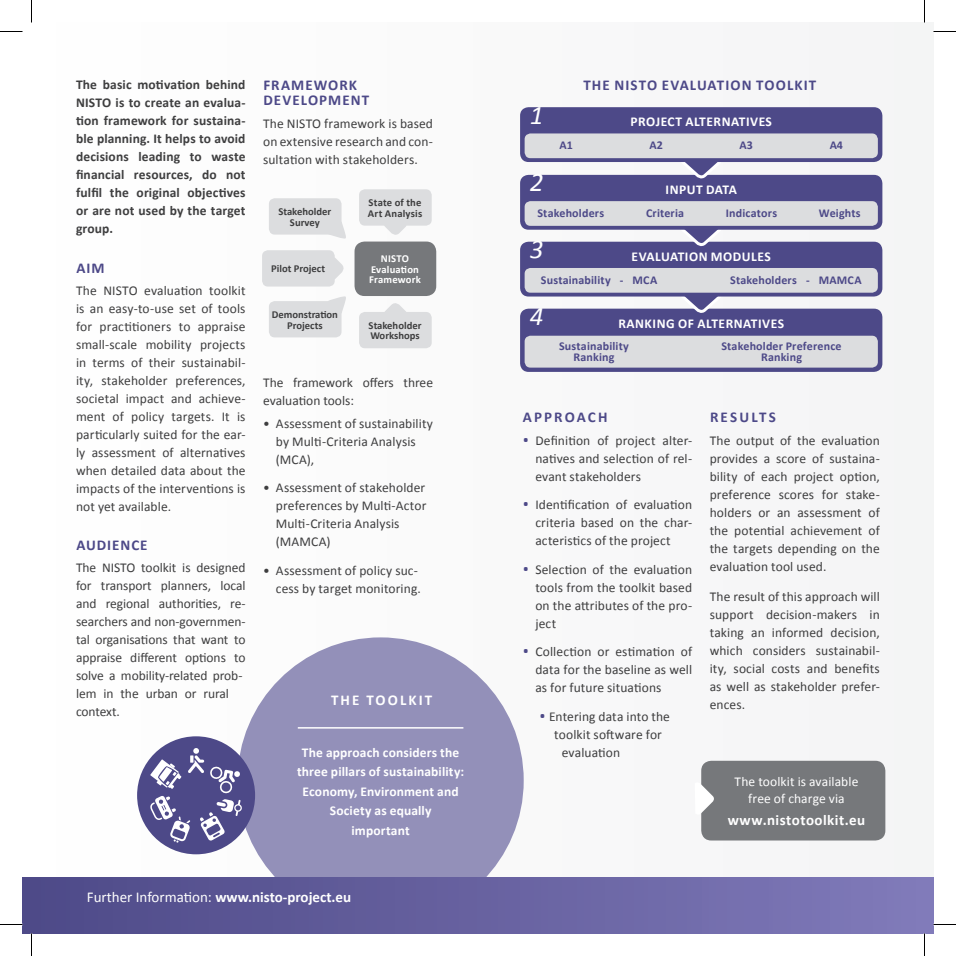
<style>
.page{position:relative;width:956px;height:956px;background:#fff}
.page>*{position:absolute;margin:0;border:0;box-sizing:border-box;transform-origin:0 0}
.t1{font:italic 27px "Calibri";color:#fff}
.t2{font:700 15px/15px "Calibri";letter-spacing:.07em;color:#4d4988}
.t3{font:700 15px "Calibri";color:#fff}
.t4{font:700 15px "Calibri";letter-spacing:.03em;color:#fff}
.t5{font:700 15px "Calibri";letter-spacing:.14em;color:#fff}
.t6{font:700 15px "Calibri";letter-spacing:.135em;color:#4d4988}
.t7{font:700 15px "Calibri";letter-spacing:.145em;color:#4d4988}
.t8{font:13.5px/18px "Calibri";letter-spacing:.005em;color:#3e3e3f;text-align:justify}
.t9{font:700 13.5px/18px "Calibri";letter-spacing:.01em;color:#3e3e3f;text-align:justify}
.t10{font:700 13.5px/19.5px "Calibri";letter-spacing:.01em;color:#fff;text-align:center}
.t11{font:700 13.5px "Calibri";letter-spacing:.04em;color:#fff}
.t12{font:13.5px/16.2px "Calibri";letter-spacing:.005em;color:#fff;text-align:center}
.t13{font:700 12px/10.5px "Calibri";letter-spacing:.015em;color:#4d4988;text-align:center}
.t14{font:700 10.65px/10.5px "Calibri";color:#3e3e3f;text-align:center}
.t15{font:700 10.65px/10.5px "Calibri";letter-spacing:.015em;color:#fff;text-align:center}
.t16{font:700 10.65px/10.5px "Calibri";letter-spacing:.02em;color:#3e3e3f}
.s1{font-weight:400}
</style>
<div class="page">
<div style="left:23px;top:23px;width:910px;height:910px;background:#fafafa"></div>
<div style="left:701px;top:761px;width:184px;height:79px;background:#76787b;border-radius:10px"></div>
<div style="left:237px;top:637px;width:287px;height:287px;background:#9390b9;border-radius:50%"></div>
<div style="left:23px;top:878px;width:910px;height:55px;background:linear-gradient(to right,#4d4987,#807ab9)"></div>
<div style="left:137px;top:736px;width:118px;height:118px;background:#4d4988;border-radius:50%"></div>
<svg style="left:150px;top:748px;width:92px;height:95px"></svg>
<hr style="left:298px;top:727px;width:165px;height:2px;background:#fff">
<svg style="left:701px;top:781px;width:13px;height:35px"></svg>
<div style="left:355px;top:242px;width:81px;height:54px;background:#76787b;border-radius:10px"></div>
<svg style="left:385px;top:226px;width:21px;height:9px"></svg>
<svg style="left:385px;top:303px;width:21px;height:9px"></svg>
<svg style="left:335px;top:258px;width:9px;height:21px"></svg>
<div style="left:359px;top:189px;width:73px;height:37px;background:#dcdddf;border-radius:6px"></div>
<div style="left:262px;top:250px;width:73px;height:37px;background:#dcdddf;border-radius:6px"></div>
<svg style="left:332px;top:224px;width:14px;height:15px"></svg>
<svg style="left:329px;top:296px;width:17px;height:15px"></svg>
<div style="left:359px;top:312px;width:73px;height:36px;background:#dcdddf;border-radius:6px"></div>
<div style="left:269px;top:198px;width:73px;height:37px;background:#dcdddf;border-radius:6px"></div>
<div style="left:269px;top:301px;width:73px;height:36px;background:#dcdddf;border-radius:6px"></div>
<div style="left:520px;top:309px;width:362px;height:63px;background:#4d4988;border-radius:9px"></div>
<div style="left:525px;top:336px;width:353px;height:32px;background:#dcdddf;border-radius:6px"></div>
<svg style="left:679px;top:297px;width:44px;height:16px"></svg>
<div style="left:520px;top:242px;width:362px;height:55px;background:#4d4988;border-radius:9px"></div>
<div style="left:525px;top:268px;width:353px;height:25px;background:#dcdddf;border-radius:6px"></div>
<svg style="left:679px;top:230px;width:44px;height:17px"></svg>
<div style="left:520px;top:175px;width:362px;height:55px;background:#4d4988;border-radius:9px"></div>
<div style="left:525px;top:201px;width:353px;height:25px;background:#dcdddf;border-radius:6px"></div>
<svg style="left:679px;top:162px;width:44px;height:17px"></svg>
<div style="left:520px;top:107px;width:362px;height:55px;background:#4d4988;border-radius:9px"></div>
<div style="left:525px;top:133px;width:353px;height:25px;background:#dcdddf;border-radius:6px"></div>
<svg style="left:0;top:31px;width:22px;height:1px"></svg>
<svg style="left:933px;top:31px;width:23px;height:1px"></svg>
<svg style="left:0;top:924px;width:22px;height:1px"></svg>
<svg style="left:933px;top:924px;width:23px;height:1px"></svg>
<svg style="left:31px;top:0;width:1px;height:23px"></svg>
<svg style="left:31px;top:933px;width:1px;height:23px"></svg>
<svg style="left:924px;top:0;width:1px;height:23px"></svg>
<svg style="left:924px;top:933px;width:1px;height:23px"></svg>
<p class="t9" style="left:76px;top:76px;width:171px">The basic motivation behind NISTO is to create an evalua&shy;tion framework for sustaina&shy;ble planning. It helps to avoid decisions leading to waste financial resources, do not fulfil the original objectives or are not used by the target group.</p>
<p class="t2" style="left:76px;top:260px;width:30px">AIM</p>
<p class="t8" style="left:76px;top:281px;width:171px">The NISTO evaluation toolkit is an easy-to-use set of tools for practitioners to appraise small-scale mobility projects in terms of their sustainabil&shy;ity, stakeholder preferences, societal impact and achieve&shy;ment of policy targets. It is particularly suited for the ear&shy;ly assessment of alternatives when detailed data about the impacts of the interventions is not yet available.</p>
<p class="t2" style="left:76px;top:538px;width:73px">AUDIENCE</p>
<p class="t8" style="left:76px;top:559px;width:171px;text-align:left">The NISTO toolkit is designed for transport planners, local and regional authorities, re&shy;searchers and non-governmen&shy;tal organisations that want to appraise different options to solve a mobility-related prob&shy;lem in the urban or rural context.</p>
<p class="t2" style="left:263px;top:78px;width:107px">FRAMEWORK<br>DEVELOPMENT</p>
<p class="t8" style="left:263px;top:114px;width:171px">The NISTO framework is based on extensive research and con&shy;sultation with stakeholders.</p>
<p class="t14" style="left:278px;top:206px;width:54px">Stakeholder<br>Survey</p>
<p class="t14" style="left:271px;top:264px;width:55px">Pilot Project</p>
<p class="t16" style="left:368px;top:197px;width:56px">State of the<br>Art Analysis</p>
<p class="t15" style="left:369px;top:253px;width:53px">NISTO<br>Evaluation<br>Framework</p>
<h1 class="t1" style="left:530px;top:97px;width:15px">1</h1>
<h1 class="t1" style="left:530px;top:164px;width:15px">2</h1>
<p class="t2" style="left:583px;top:78px;width:234px">THE NISTO EVALUATION TOOLKIT</p>
<p class="t11" style="left:630px;top:113px;width:143px">PROJECT ALTERNATIVES</p>
<p class="t13" style="left:559px;top:140px;width:15px">A1</p>
<p class="t13" style="left:649px;top:140px;width:15px">A2</p>
<p class="t13" style="left:740px;top:140px;width:15px">A3</p>
<p class="t13" style="left:830px;top:140px;width:15px">A4</p>
<p class="t11" style="left:666px;top:181px;width:73px">INPUT DATA</p>
<p class="t13" style="left:537px;top:208px;width:68px">Stakeholders</p>
<p class="t13" style="left:646px;top:208px;width:40px">Criteria</p>
<p class="t13" style="left:726px;top:208px;width:53px">Indicators</p>
<p class="t13" style="left:819px;top:208px;width:43px">Weights</p>
<h1 class="t1" style="left:530px;top:231px;width:15px">3</h1>
<p class="t11" style="left:632px;top:248px;width:141px">EVALUATION MODULES</p>
<p class="t13" style="left:541px;top:275px;width:118px">Sustainability - MCA</p>
<p class="t13" style="left:730px;top:275px;width:133px">Stakeholders - MAMCA</p>
<h1 class="t1" style="left:530px;top:297px;width:15px">4</h1>
<p class="t14" style="left:272px;top:309px;width:68px">Demonstration<br>Projects</p>
<p class="t11" style="left:618px;top:314px;width:167px">RANKING OF ALTERNATIVES</p>
<p class="t13" style="left:721px;top:341px;width:122px">Stakeholder Preference<br>Ranking</p>
<p class="t14" style="left:369px;top:320px;width:54px;text-align:left">Stakeholder<br>Workshops</p>
<p class="t13" style="left:559px;top:341px;width:71px">Sustainability<br>Ranking</p>
<p class="t8" style="left:263px;top:374px;width:171px">The framework offers three evaluation tools:</p>
<p class="t8" style="left:276px;top:414px;width:159px;text-align:left;text-indent:-13px">• Assessment of sustainability by Multi-Criteria Analysis (MCA),</p>
<p class="t8" style="left:276px;top:479px;width:152px;text-align:left;text-indent:-13px">• Assessment of stakeholder preferences by Multi- Actor<br>Multi-Criteria Analysis (MAMCA)</p>
<p class="t8" style="left:263px;top:562px;width:159px;text-align:right">• Assessment of policy suc&shy;cess by target monitoring.</p>
<p class="t5" style="left:331px;top:690px;width:103px">THE TOOLKIT</p>
<p class="t10" style="left:297px;top:743px;width:169px">The approach considers the three pillars of sustainability:<br>Economy, Environment and<br>Society as equally<br>important</p>
<p class="t6" style="left:523px;top:408px;width:86px">APPROACH</p>
<p class="t8" style="left:535px;top:431px;width:158px;text-indent:-13px"><sup>.</sup> Definition of project alter&shy;natives and selection of rel&shy;evant stakeholders</p>
<p class="t8" style="left:535px;top:496px;width:158px;text-indent:-13px"><sup>.</sup> Identification of evaluation criteria based on the char&shy;acteristics of the project</p>
<p class="t8" style="left:535px;top:560px;width:158px;text-indent:-13px"><sup>.</sup> Selection of the evaluation tools from the toolkit based on the attributes of the pro&shy;ject</p>
<p class="t8" style="left:535px;top:643px;width:158px;text-indent:-13px"><sup>.</sup> Collection or estimation of data for the baseline as well as for future situations</p>
<p class="t8" style="left:539px;top:708px;width:132px"><sup>.</sup> Entering data into the</p>
<p class="t8" style="left:554px;top:726px;width:109px">toolkit software for</p>
<p class="t8" style="left:562px;top:744px;width:60px">evaluation</p>
<p class="t7" style="left:710px;top:408px;width:67px">RESULTS</p>
<p class="t8" style="left:710px;top:431px;width:172px">The output of the evaluation provides a score of sustaina&shy;bility of each project option, preference scores for stake&shy;holders or an assessment of the potential achievement of the targets depending on the evaluation tool used.</p>
<p class="t8" style="left:710px;top:588px;width:172px">The result of this approach will support decision-makers in taking an informed decision, which considers sustainabil&shy;ity, social costs and benefits as well as stakeholder prefer&shy;ences.</p>
<p class="t12" style="left:735px;top:774px;width:125px">The toolkit is available free of charge via</p>
<p class="t4" style="left:728px;top:810px;width:139px">www.nistotoolkit.eu</p>
<p class="t3" style="left:87px;top:887px;width:266px"><span class="s1">Further Information:</span> www.nisto-project.eu</p>
</div>
